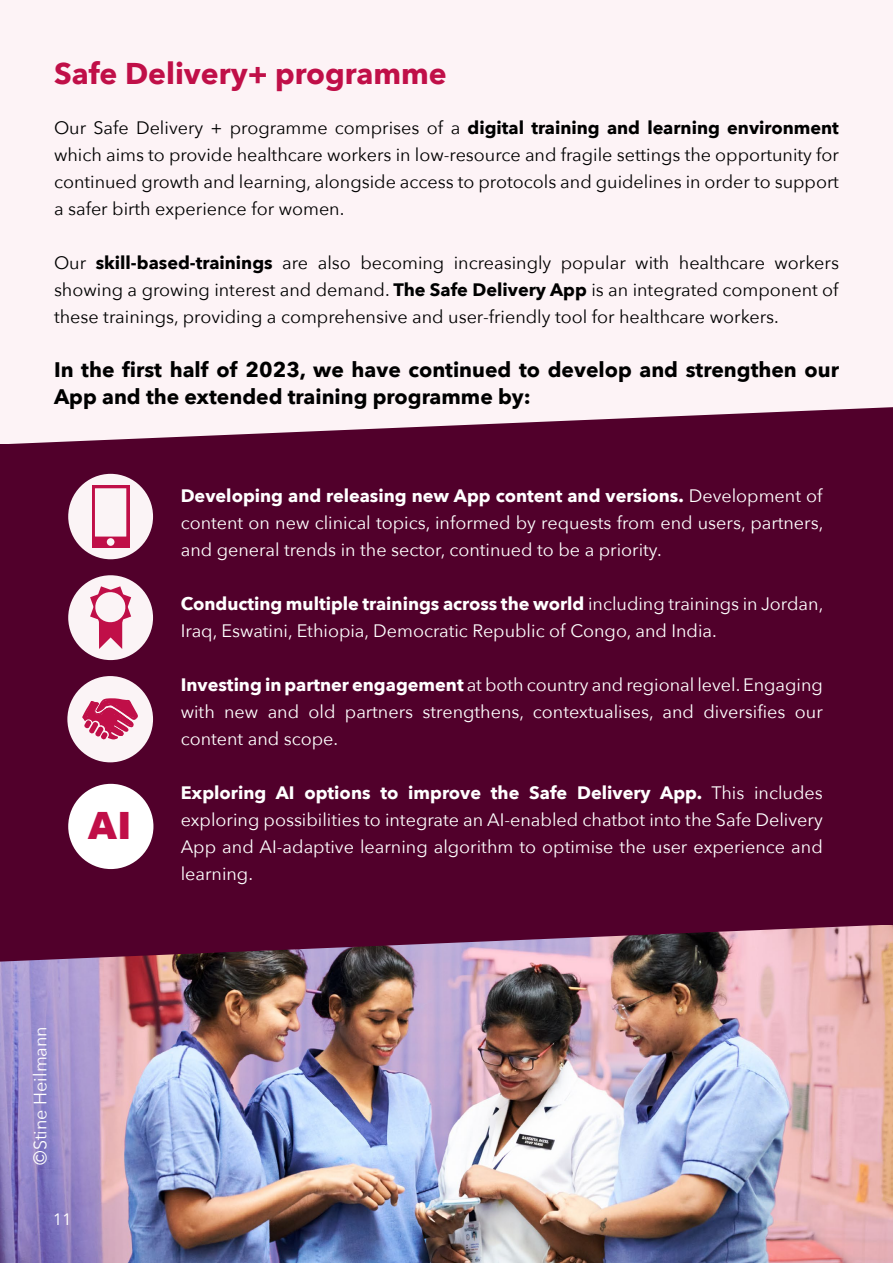
<style>
.page{position:relative;width:893px;height:1263px;background:#fff}
.page>*{position:absolute;margin:0;border:0;box-sizing:border-box;transform-origin:0 0}
.t1{font:900 37.65px "Arial";color:#c00f48}
.t2{font:700 30px "Avenir Next";color:#c00f48}
.t3{font:700 21px/27px "Avenir Next";color:#000}
.t4{font:18px/27px "Avenir Next";color:#fff;text-align:justify}
.t5{font:18px/27px "Avenir Next";color:#000;text-align:justify}
.t6{font:16.5px "Avenir Next";color:#fff}
.s1{font-weight:700}
</style>
<div class="page">
<div style="left:1px;top:0;width:892px;height:1263px;background:#fdf3f6"></div>
<img style="left:1px;top:961px;width:892px;height:302px">
<div style="left:0;top:444px;width:893px;height:480px;background:#51002b"></div>
<div style="left:68px;top:784px;width:85px;height:85px;background:#fff;border-radius:50%"></div>
<svg style="left:0;top:407px;width:893px;height:74px;fill:#51002b"></svg>
<svg style="left:0;top:924px;width:893px;height:37px;background:#7c445f"></svg>
<div style="left:68px;top:474px;width:85px;height:85px;background:#fbf4f6;border-radius:50%"></div>
<div style="left:92px;top:485px;width:38px;height:63px;background:#c00f48"></div>
<div style="left:95px;top:488px;width:31px;height:48px;background:#fbf4f6"></div>
<div style="left:107px;top:538px;width:7px;height:8px;background:#fbf4f6;border-radius:50%"></div>
<div style="left:67px;top:676px;width:86px;height:86px;background:#fbf4f6;border-radius:50%"></div>
<svg style="left:82px;top:698px;width:56px;height:42px"></svg>
<div style="left:68px;top:575px;width:85px;height:85px;background:#fbf4f6;border-radius:50%"></div>
<svg style="left:90px;top:586px;width:41px;height:63px"></svg>
<h2 class="t2" style="left:54px;top:48px;width:394px">Safe Delivery+ programme</h2>
<p class="t5" style="left:54px;top:113px;width:786px">Our Safe Delivery + programme comprises of a <span class="s1">digital training and learning environment </span>which aims to provide healthcare workers in low-resource and fragile settings the opportunity for continued growth and learning, alongside access to protocols and guidelines in order to support a safer birth experience for women.</p>
<p class="t5" style="left:54px;top:248px;width:786px">Our <span class="s1">skill-based-trainings</span> are also becoming increasingly popular with healthcare workers showing a growing interest and demand. <span class="s1">The Safe Delivery App</span> is an integrated component of these trainings, providing a comprehensive and user-friendly tool for healthcare workers.</p>
<p class="t3" style="left:54px;top:356px;width:786px">In the first half of 2023, we have continued to develop and strengthen our<br>App and the extended training programme by:</p>
<h1 class="t1" style="left:88px;top:798px;width:45px">AI</h1>
<p class="t4" style="left:181px;top:482px;width:644px"><span class="s1">Developing and releasing new App content and versions.</span> Development of content on new clinical topics, informed by requests from end users, partners, and general trends in the sector, continued to be a priority.</p>
<p class="t4" style="left:181px;top:590px;width:644px"><span class="s1">Conducting multiple trainings across the world</span> including trainings in Jordan,<br>Iraq, Eswatini, Ethiopia, Democratic Republic of Congo, and India.</p>
<p class="t4" style="left:181px;top:671px;width:644px"><span class="s1">Investing in partner engagement</span> at both country and regional level. Engaging with new and old partners strengthens, contextualises, and diversifies our content and scope.</p>
<p class="t4" style="left:181px;top:779px;width:644px"><span class="s1">Exploring AI options to improve the Safe Delivery App.</span> This includes exploring possibilities to integrate an AI-enabled chatbot into the Safe Delivery App and AI-adaptive learning algorithm to optimise the user experience and learning.</p>
<p class="t4" style="left:26px;top:1165px;width:140px;rotate:-90deg">©Stine Heilmann</p>
<p class="t6" style="left:53px;top:1206px;width:21px">11</p>
</div>
